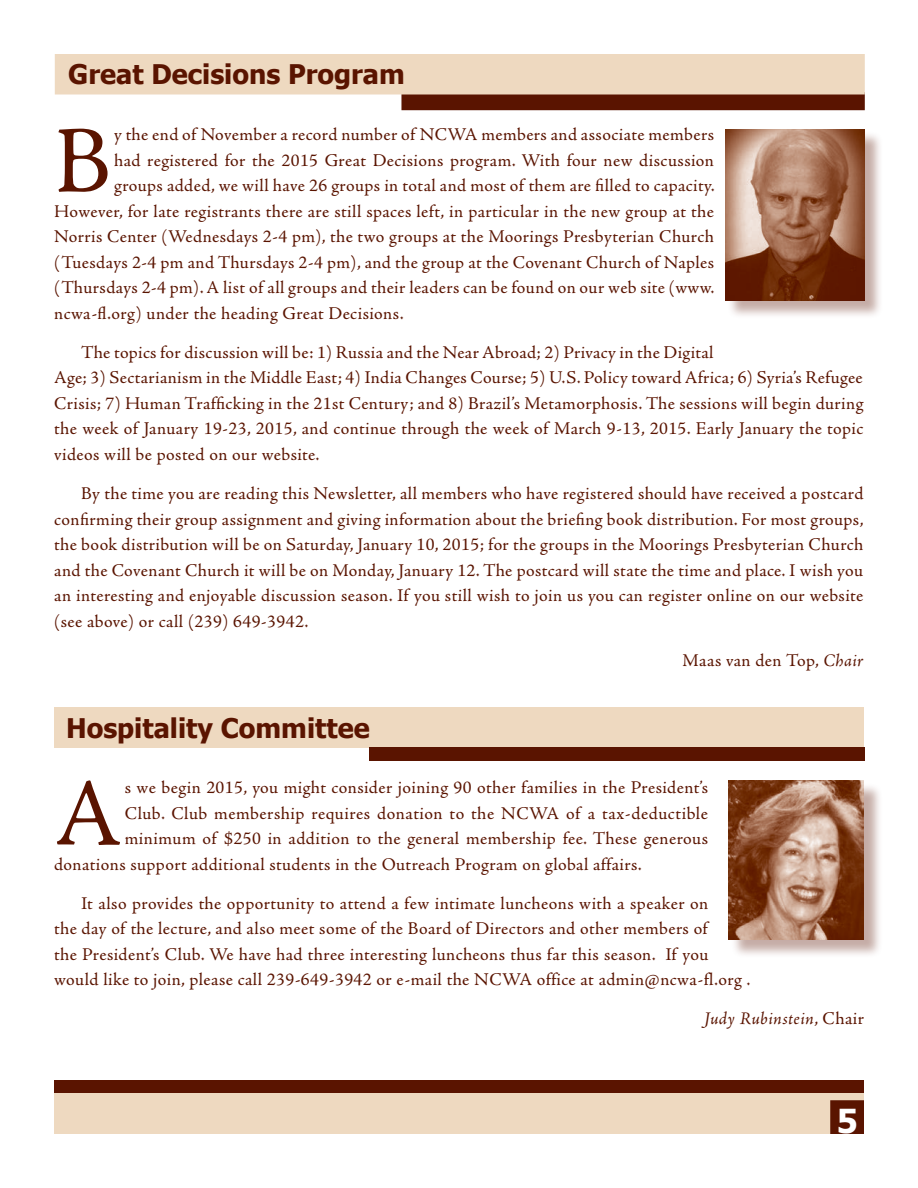
<style>
.page{position:relative;width:918px;height:1188px;background:#fff}
.page>*{position:absolute;margin:0;border:0;box-sizing:border-box;transform-origin:0 0}
.t1{font:96px "Adobe Jenson Pro";color:#5a1400}
.t2{font:700 33px "Tahoma";color:#fff}
.t3{font:700 27px "Tahoma";color:#5a1400}
.t4{font:18px/25.5px "Adobe Jenson Pro";letter-spacing:.02em;color:#5a1400}
.t5{font:italic 18px "Adobe Jenson Pro";letter-spacing:.02em;color:#5a1400}
.s1{font-style:italic}
.s2{font-style:normal}
</style>
<div class="page">
<div style="left:54px;top:1080px;width:810px;height:14px;background:#5a1400"></div>
<div style="left:54px;top:1094px;width:810px;height:40px;background:#eed9c0"></div>
<div style="left:830px;top:1100px;width:34px;height:34px;background:#5a1400;border:2px solid #5a1400"></div>
<div style="left:401px;top:92px;width:464px;height:18px;background:#5a1400;border:2px solid #5a1400"></div>
<div style="left:55px;top:54px;width:810px;height:40px;background:#eed9c0"></div>
<div style="left:727px;top:131px;width:157px;height:188px;background:#5a1400;opacity:.35"></div>
<img style="left:725px;top:129px;width:140px;height:172px">
<div style="left:54px;top:707px;width:810px;height:40px;background:#eed9c0"></div>
<div style="left:369px;top:747px;width:495px;height:14px;background:#5a1400"></div>
<div style="left:731px;top:783px;width:152px;height:175px;background:#5a1400;opacity:.35"></div>
<img style="left:729px;top:780px;width:135px;height:159px">
<h3 class="t3" style="left:68px;top:55px;width:338px">Great Decisions Program</h3>
<h1 class="t1" style="left:54px;top:107px;width:59px">B</h1>
<p class="t4" style="left:114px;top:122px;width:601px">y the end of November a record number of NCWA members and associate members</p>
<p class="t4" style="left:114px;top:148px;width:601px">had registered for the 2015 Great Decisions program. With four new discussion</p>
<p class="t4" style="left:114px;top:173px;width:602px">groups added, we will have 26 groups in total and most of them are filled to capacity.</p>
<p class="t4" style="left:54px;top:199px;width:661px">However, for late registrants there are still spaces left, in particular in the new group at the</p>
<p class="t4" style="left:54px;top:224px;width:661px">Norris Center (Wednesdays 2-4 pm), the two groups at the Moorings Presbyterian Church</p>
<p class="t4" style="left:54px;top:250px;width:661px">(Tuesdays 2-4 pm and Thursdays 2-4 pm), and the group at the Covenant Church of Naples</p>
<p class="t4" style="left:54px;top:275px;width:662px">(Thursdays 2-4 pm). A list of all groups and their leaders can be found on our web site (www.</p>
<p class="t4" style="left:54px;top:301px;width:351px">ncwa-fl.org) under the heading Great Decisions.</p>
<p class="t4" style="left:54px;top:340px;width:811px;text-indent:27px">The topics for discussion will be: 1) Russia and the Near Abroad; 2) Privacy in the Digital<br>Age; 3) Sectarianism in the Middle East; 4) India Changes Course; 5) U.S. Policy toward Africa; 6) Syria’s Refugee Crisis; 7) Human Trafficking in the 21st Century; and 8) Brazil’s Metamorphosis. The sessions will begin during the week of January 19-23, 2015, and continue through the week of March 9-13, 2015. Early January the topic videos will be posted on our website.</p>
<p class="t4" style="left:54px;top:481px;width:811px;text-align:justify;text-indent:27px">By the time you are reading this Newsletter, all members who have registered should have received a postcard confirming their group assignment and giving information about the briefing book distribution. For most groups, the book distribution will be on Saturday, January 10, 2015; for the groups in the Moorings Presbyterian Church and the Covenant Church it will be on Monday, January 12. The postcard will state the time and place. I wish you an interesting and enjoyable discussion season. If you still wish to join us you can register online on our website (see above) or call (239) 649-3942.</p>
<p class="t4" style="left:683px;top:647px;width:182px">Maas van den Top, <span class="s1">Chair</span></p>
<h3 class="t3" style="left:66px;top:709px;width:305px">Hospitality Committee</h3>
<h1 class="t1" style="left:54px;top:760px;width:70px">A</h1>
<p class="t4" style="left:125px;top:775px;width:585px">s we begin 2015, you might consider joining 90 other families in the President’s</p>
<p class="t4" style="left:125px;top:801px;width:585px">Club. Club membership requires donation to the NCWA of a tax-deductible</p>
<p class="t4" style="left:125px;top:826px;width:585px">minimum of $250 in addition to the general membership fee. These generous</p>
<p class="t4" style="left:54px;top:852px;width:589px">donations support additional students in the Outreach Program on global affairs.</p>
<p class="t4" style="left:54px;top:891px;width:698px;text-indent:27px">It also provides the opportunity to attend a few intimate luncheons with a speaker on<br>the day of the lecture, and also meet some of the Board of Directors and other members of<br>the President’s Club. We have had three interesting luncheons thus far this season. If you would like to join, please call 239-649-3942 or e-mail the NCWA office at admin@ncwa-fl.org .</p>
<p class="t5" style="left:704px;top:1009px;width:161px">Judy Rubinstein<span class="s2">, Chair</span></p>
<h2 class="t2" style="left:837px;top:1098px;width:23px">5</h2>
</div>
